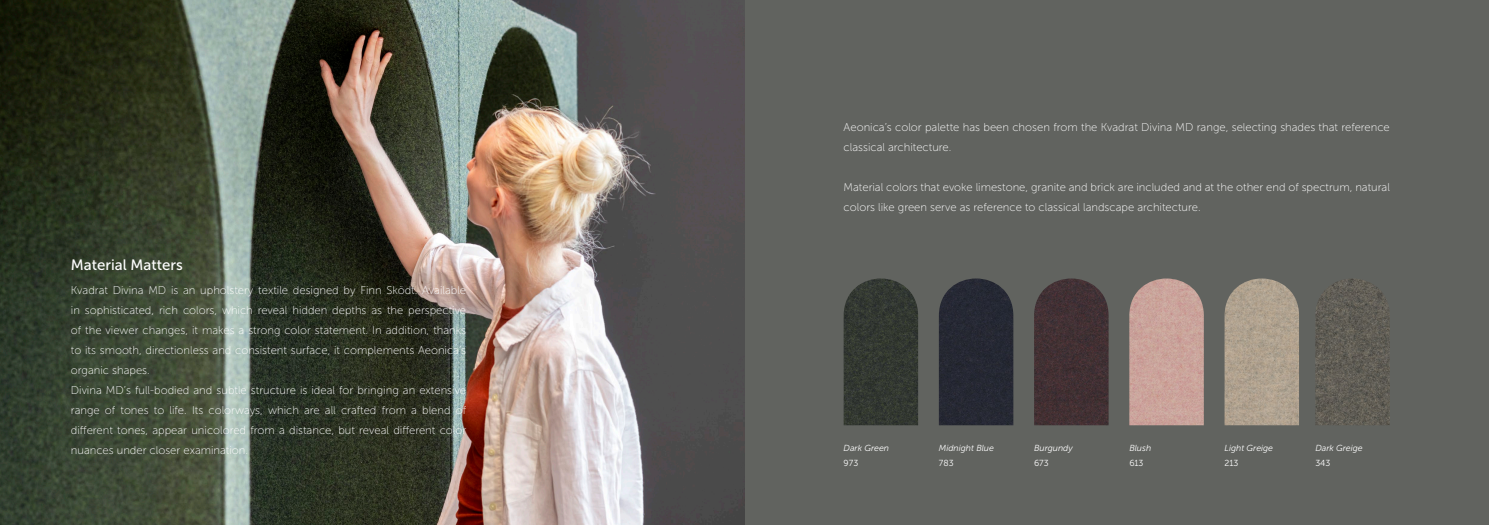
<style>
.page{position:relative;width:1489px;height:525px;background:#fff}
.page>*{position:absolute;margin:0;border:0;box-sizing:border-box;transform-origin:0 0}
.t1{font:15px "Museo Sans 500";color:#fff}
.t2{font:11.25px/20px "Museo Sans 100";color:#fff}
.Fabric_and_finish_code{font:italic 8.75px/15px "Museo Sans 300";color:#fff}
.Fabric_and_finish_code-2{font:8.75px "Museo Sans 300";color:#fff}
.s1{font-style:normal}
</style>
<div class="page">
<div style="left:0;top:0;width:1488px;height:524px;background:#61635f"></div>
<img style="left:0;top:0;width:744px;height:524px">
<img style="left:843px;top:278px;width:75px;height:147px">
<div style="left:939px;top:278px;width:74px;height:147px;background:#262833"></div>
<img style="left:1034px;top:278px;width:74px;height:147px">
<img style="left:1129px;top:278px;width:74px;height:147px">
<img style="left:1224px;top:278px;width:74px;height:147px">
<img style="left:1315px;top:278px;width:74px;height:147px">
<p class="t1" style="left:71px;top:256px;width:113px">Material Matters</p>
<p class="t2" style="left:71px;top:280px;width:397px;text-align:justify">Kvadrat Divina MD is an upholstery textile designed by Finn Sködt. Available in sophisticated, rich colors, which reveal hidden depths as the perspective of the viewer changes, it makes a strong color statement. In addition, thanks to its smooth, directionless and consistent surface, it complements Aeonica’s organic shapes.</p>
<p class="t2" style="left:71px;top:380px;width:397px;text-align:justify">Divina MD’s full-bodied and subtle structure is ideal for bringing an extensive range of tones to life. Its colorways, which are all crafted from a blend of different tones, appear unicolored from a distance, but reveal different color nuances under closer examination.</p>
<p class="t2" style="left:843px;top:117px;width:547px">Aeonica’s color palette has been chosen from the Kvadrat Divina MD range, selecting shades that reference classical architecture.</p>
<p class="t2" style="left:843px;top:177px;width:547px">Material colors that evoke limestone, granite and brick are included and at the other end of spectrum, natural colors like green serve as reference to classical landscape architecture.</p>
<p class="Fabric_and_finish_code" style="left:843px;top:440px;width:47px">Dark Green</p>
<p class="Fabric_and_finish_code-2" style="left:843px;top:457px;width:16px">973</p>
<p class="Fabric_and_finish_code" style="left:938px;top:440px;width:57px">Midnight Blue</p>
<p class="Fabric_and_finish_code-2" style="left:938px;top:457px;width:16px">783</p>
<p class="Fabric_and_finish_code" style="left:1034px;top:440px;width:40px">Burgundy</p>
<p class="Fabric_and_finish_code-2" style="left:1034px;top:457px;width:16px">673</p>
<p class="Fabric_and_finish_code" style="left:1129px;top:440px;width:23px">Blush</p>
<p class="Fabric_and_finish_code-2" style="left:1129px;top:457px;width:16px">613</p>
<p class="Fabric_and_finish_code" style="left:1224px;top:440px;width:50px">Light Greige<br><span class="s1">213</span></p>
<p class="Fabric_and_finish_code" style="left:1315px;top:440px;width:49px">Dark Greige</p>
<p class="Fabric_and_finish_code-2" style="left:1315px;top:457px;width:17px">343</p>
</div>
